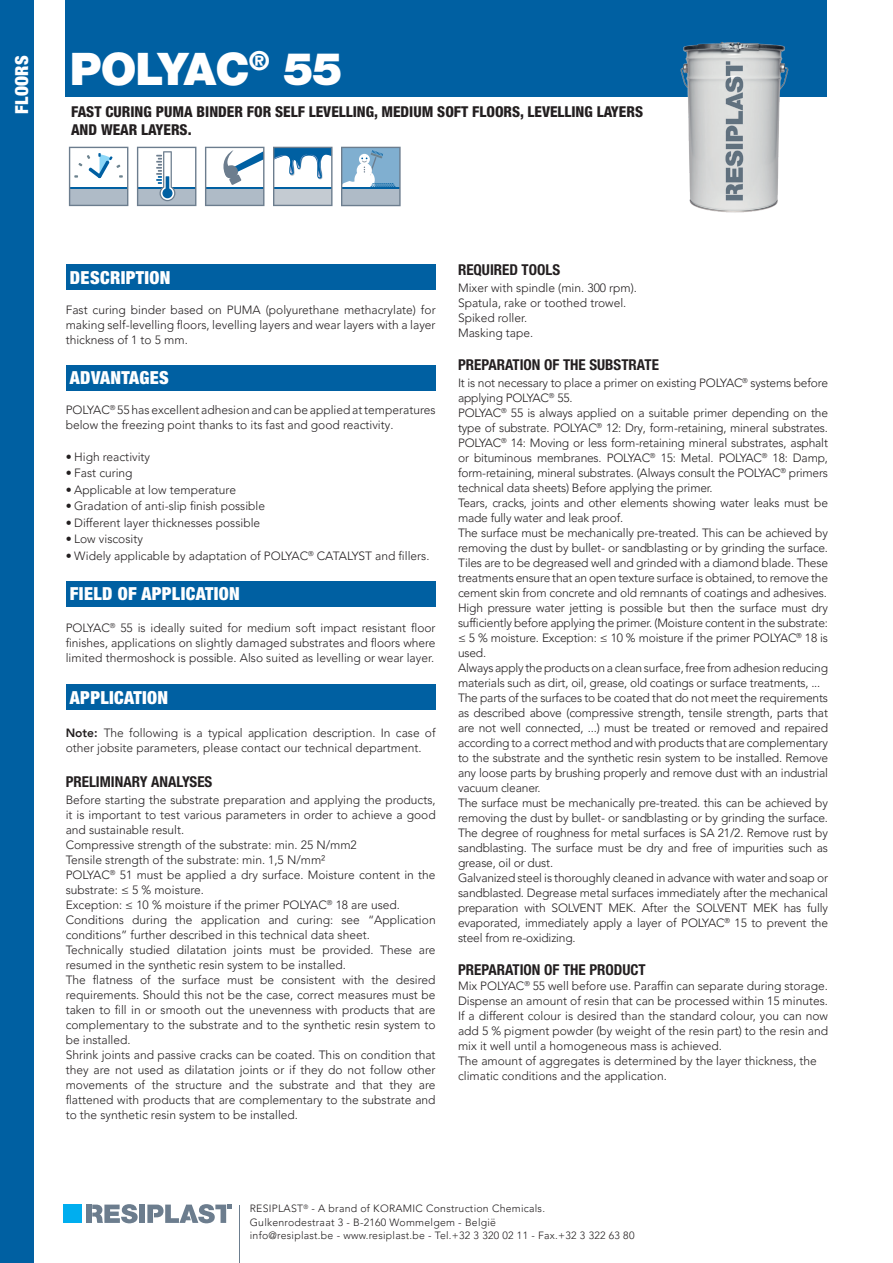
<style>
.page{position:relative;width:893px;height:1263px;background:#fff}
.page>*{position:absolute;margin:0;border:0;box-sizing:border-box;transform-origin:0 0}
.t1{font:900 45px "Helvetica Neue LT Std";letter-spacing:-.02em;color:#fff}
.t2{font:900 condensed 18px "Helvetica Neue LT Std";letter-spacing:.02em;color:#fff}
.t3{font:800 condensed 15px/18px "Helvetica Neue LT Std";color:#231f20}
.TItle_niv_2{font:700 condensed 15px "Helvetica Neue LT Std";color:#231f20}
.BODY_TEXT{font:700 condensed 15px "Helvetica Neue LT Std";color:#231f20}
.BODY_TEXT-2{font:300 12px/15px "Avenir LT Pro";color:#231f20;text-align:justify}
.t4{font:300 10.5px/13.5px "Avenir LT Pro";letter-spacing:.025em;color:#231f20}
.s1{font-weight:800}
</style>
<div class="page">
<div style="left:0;top:0;width:34px;height:1263px;background:#0060a2"></div>
<hr style="left:240px;top:1205px;width:1px;height:58px;background:#6c7d8e">
<div style="left:139px;top:1204px;width:6px;height:19px;background:#6c7d8e"></div>
<div style="left:86px;top:1204px;width:5px;height:19px;background:#6c7d8e"></div>
<svg style="left:92px;top:1204px;width:46px;height:19px"></svg>
<svg style="left:147px;top:1204px;width:84px;height:19px"></svg>
<div style="left:64px;top:1204px;width:18px;height:19px;background:#00aeef"></div>
<div style="left:66px;top:264px;width:370px;height:26px;background:#0060a2"></div>
<div style="left:66px;top:365px;width:370px;height:25px;background:#0060a2"></div>
<div style="left:66px;top:581px;width:370px;height:25px;background:#0060a2"></div>
<div style="left:66px;top:684px;width:370px;height:26px;background:#0060a2"></div>
<div style="left:65px;top:0;width:761px;height:97px;background:#0060a2"></div>
<img style="left:680px;top:42px;width:109px;height:171px">
<svg style="left:69px;top:147px;width:59px;height:59px"></svg>
<svg style="left:137px;top:147px;width:59px;height:59px"></svg>
<svg style="left:205px;top:147px;width:59px;height:59px"></svg>
<svg style="left:273px;top:147px;width:60px;height:59px"></svg>
<svg style="left:341px;top:147px;width:60px;height:59px;background:#97b5cc"></svg>
<h2 class="t2" style="left:11px;top:114px;width:60px;rotate:-90deg">FLOORS</h2>
<p class="t1" style="left:70px;top:42px;width:274px">POLYAC<sup>®</sup> 55</p>
<p class="t3" style="left:71px;top:103px;width:574px">FAST CURING PUMA BINDER FOR SELF LEVELLING, MEDIUM SOFT FLOORS, LEVELLING LAYERS<br>AND WEAR LAYERS.</p>
<p class="t2" style="left:70px;top:266px;width:102px">DESCRIPTION</p>
<p class="BODY_TEXT-2" style="left:66px;top:302px;width:371px">Fast curing binder based on PUMA (polyurethane methacrylate) for making self-levelling floors, levelling layers and wear layers with a layer thickness of 1 to 5 mm.</p>
<p class="t2" style="left:70px;top:367px;width:100px">ADVANTAGES</p>
<p class="BODY_TEXT-2" style="left:66px;top:403px;width:371px">POLYAC<sup>®</sup> 55 has excellent adhesion and can be applied at temperatures below the freezing point thanks to its fast and good reactivity.</p>
<p class="BODY_TEXT-2" style="left:66px;top:449px;width:86px">• High reactivity</p>
<p class="BODY_TEXT-2" style="left:66px;top:466px;width:68px">• Fast curing</p>
<p class="BODY_TEXT-2" style="left:66px;top:482px;width:172px">• Applicable at low temperature</p>
<p class="BODY_TEXT-2" style="left:66px;top:499px;width:201px">• Gradation of anti-slip finish possible</p>
<p class="BODY_TEXT-2" style="left:66px;top:515px;width:196px">• Different layer thicknesses possible</p>
<p class="BODY_TEXT-2" style="left:66px;top:532px;width:79px">• Low viscosity</p>
<p class="BODY_TEXT-2" style="left:66px;top:548px;width:365px">• Widely applicable by adaptation of POLYAC<sup>®</sup> CATALYST and fillers.</p>
<p class="t2" style="left:70px;top:583px;width:171px">FIELD OF APPLICATION</p>
<p class="BODY_TEXT-2" style="left:66px;top:620px;width:371px">POLYAC<sup>®</sup> 55 is ideally suited for medium soft impact resistant floor finishes, applications on slightly damaged substrates and floors where limited thermoshock is possible. Also suited as levelling or wear layer.</p>
<p class="t2" style="left:70px;top:686px;width:100px">APPLICATION</p>
<p class="BODY_TEXT-2" style="left:66px;top:725px;width:371px"><span class="s1">Note:</span> The following is a typical application description. In case of other jobsite parameters, please contact our technical department.</p>
<p class="TItle_niv_2" style="left:66px;top:773px;width:148px">PRELIMINARY ANALYSES</p>
<p class="BODY_TEXT-2" style="left:66px;top:793px;width:371px">Before starting the substrate preparation and applying the products, it is important to test various parameters in order to achieve a good and sustainable result.</p>
<p class="BODY_TEXT-2" style="left:66px;top:838px;width:293px">Compressive strength of the substrate: min. 25 N/mm2</p>
<p class="BODY_TEXT-2" style="left:66px;top:853px;width:261px">Tensile strength of the substrate: min. 1,5 N/mm²</p>
<p class="BODY_TEXT-2" style="left:66px;top:868px;width:371px">POLYAC<sup>®</sup> 51 must be applied a dry surface. Moisture content in the substrate: ≤ 5 % moisture.</p>
<p class="BODY_TEXT-2" style="left:66px;top:898px;width:336px">Exception: ≤ 10 % moisture if the primer POLYAC<sup>®</sup> 18 are used.</p>
<p class="BODY_TEXT-2" style="left:66px;top:913px;width:371px">Conditions during the application and curing: see “Application conditions” further described in this technical data sheet.</p>
<p class="BODY_TEXT-2" style="left:66px;top:943px;width:371px">Technically studied dilatation joints must be provided. These are resumed in the synthetic resin system to be installed.</p>
<p class="BODY_TEXT-2" style="left:66px;top:973px;width:371px">The flatness of the surface must be consistent with the desired requirements. Should this not be the case, correct measures must be taken to fill in or smooth out the unevenness with products that are complementary to the substrate and to the synthetic resin system to be installed.</p>
<p class="BODY_TEXT-2" style="left:66px;top:1048px;width:371px">Shrink joints and passive cracks can be coated. This on condition that they are not used as dilatation joints or if they do not follow other movements of the structure and the substrate and that they are flattened with products that are complementary to the substrate and to the synthetic resin system to be installed.</p>
<p class="TItle_niv_2" style="left:458px;top:261px;width:104px">REQUIRED TOOLS</p>
<p class="BODY_TEXT-2" style="left:458px;top:281px;width:181px">Mixer with spindle (min. 300 rpm).</p>
<p class="BODY_TEXT-2" style="left:458px;top:296px;width:170px">Spatula, rake or toothed trowel.</p>
<p class="BODY_TEXT-2" style="left:458px;top:311px;width:71px">Spiked roller.</p>
<p class="BODY_TEXT-2" style="left:458px;top:326px;width:77px">Masking tape.</p>
<p class="TItle_niv_2" style="left:458px;top:356px;width:202px">PREPARATION OF THE SUBSTRATE</p>
<p class="BODY_TEXT-2" style="left:458px;top:376px;width:371px">It is not necessary to place a primer on existing POLYAC<sup>®</sup> systems before applying POLYAC<sup>®</sup> 55.</p>
<p class="BODY_TEXT-2" style="left:458px;top:406px;width:371px">POLYAC<sup>®</sup> 55 is always applied on a suitable primer depending on the type of substrate. POLYAC<sup>®</sup> 12: Dry, form-retaining, mineral substrates.<br>POLYAC<sup>®</sup> 14: Moving or less form-retaining mineral substrates, asphalt or bituminous membranes. POLYAC<sup>®</sup> 15: Metal. POLYAC<sup>®</sup> 18: Damp, form-retaining, mineral substrates. (Always consult the POLYAC<sup>®</sup> primers technical data sheets) Before applying the primer.</p>
<p class="BODY_TEXT-2" style="left:458px;top:496px;width:371px">Tears, cracks, joints and other elements showing water leaks must be made fully water and leak proof.</p>
<p class="BODY_TEXT-2" style="left:458px;top:526px;width:371px">The surface must be mechanically pre-treated. This can be achieved by removing the dust by bullet- or sandblasting or by grinding the surface.<br>Tiles are to be degreased well and grinded with a diamond blade. These treatments ensure that an open texture surface is obtained, to remove the cement skin from concrete and old remnants of coatings and adhesives.</p>
<p class="BODY_TEXT-2" style="left:458px;top:601px;width:371px">High pressure water jetting is possible but then the surface must dry sufficiently before applying the primer. (Moisture content in the substrate: ≤ 5 % moisture. Exception: ≤ 10 % moisture if the primer POLYAC<sup>®</sup> 18 is used.</p>
<p class="BODY_TEXT-2" style="left:458px;top:661px;width:371px">Always apply the products on a clean surface, free from adhesion reducing materials such as dirt, oil, grease, old coatings or surface treatments, ...</p>
<p class="BODY_TEXT-2" style="left:458px;top:691px;width:371px">The parts of the surfaces to be coated that do not meet the requirements as described above (compressive strength, tensile strength, parts that are not well connected, ...) must be treated or removed and repaired according to a correct method and with products that are complementary to the substrate and the synthetic resin system to be installed. Remove any loose parts by brushing properly and remove dust with an industrial vacuum cleaner.</p>
<p class="BODY_TEXT-2" style="left:458px;top:796px;width:371px">The surface must be mechanically pre-treated. this can be achieved by removing the dust by bullet- or sandblasting or by grinding the surface.<br>The degree of roughness for metal surfaces is SA 21/2. Remove rust by sandblasting. The surface must be dry and free of impurities such as grease, oil or dust.</p>
<p class="BODY_TEXT-2" style="left:458px;top:871px;width:371px">Galvanized steel is thoroughly cleaned in advance with water and soap or sandblasted. Degrease metal surfaces immediately after the mechanical preparation with SOLVENT MEK. After the SOLVENT MEK has fully evaporated, immediately apply a layer of POLYAC<sup>®</sup> 15 to prevent the steel from re-oxidizing.</p>
<p class="BODY_TEXT" style="left:458px;top:961px;width:189px">PREPARATION OF THE PRODUCT</p>
<p class="BODY_TEXT-2" style="left:458px;top:979px;width:371px">Mix POLYAC<sup>®</sup> 55 well before use. Paraffin can separate during storage.<br>Dispense an amount of resin that can be processed within 15 minutes.<br>If a different colour is desired than the standard colour, you can now add 5 % pigment powder (by weight of the resin part) to the resin and mix it well until a homogeneous mass is achieved.</p>
<p class="BODY_TEXT-2" style="left:458px;top:1054px;width:360px">The amount of aggregates is determined by the layer thickness, the</p>
<p class="BODY_TEXT-2" style="left:458px;top:1069px;width:210px">climatic conditions and the application.</p>
<p class="t4" style="left:250px;top:1202px;width:386px">RESIPLAST<sup>®</sup> - A brand of KORAMIC Construction Chemicals.<br>Gulkenrodestraat 3 - B-2160 Wommelgem - België<br>info@resiplast.be - www.resiplast.be - Tel.+32 3 320 02 11 - Fax.+32 3 322 63 80</p>
</div>
